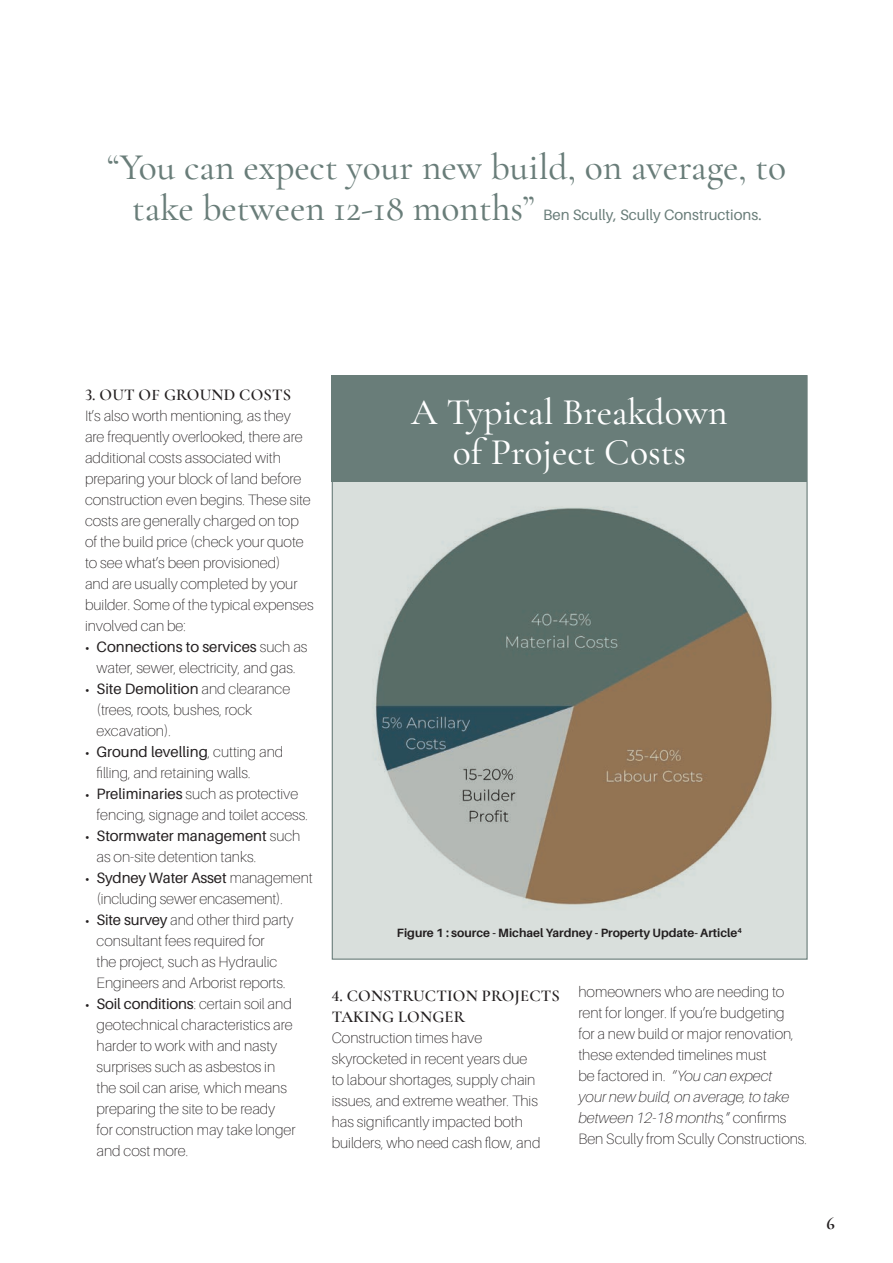
<style>
.page{position:relative;width:893px;height:1263px;background:#fff}
.page>*{position:absolute;margin:0;border:0;box-sizing:border-box;transform-origin:0 0}
.t1{font:500 37.5px/40.5px "Cormorant Garamond";color:#697d79}
.t2{font:500 37.5px/40.5px "Cormorant Garamond";color:#fff;text-align:center}
.t3{font:700 18px "Cormorant Garamond";color:#231f20}
.t4{font:600 16.5px/21px "Cormorant Garamond";letter-spacing:.01em;color:#231f20}
.t5{font:100 15px/21px "Aileron";color:#231f20}
.t6{font:15px "Aileron";color:#697d79}
.t7{font:700 12px "Aileron";color:#231f20}
.s1{font-family:"Cormorant Garamond";font-weight:300}
.s2{font-weight:400}
.s3{font-style:italic}
</style>
<div class="page">
<div style="left:332px;top:375px;width:476px;height:585px;background:#d9dfdc;border:1px solid #697d79"></div>
<img style="left:375px;top:508px;width:398px;height:397px">
<div style="left:332px;top:376px;width:475px;height:106px;background:#697d79"></div>
<h1 class="t1" style="left:132px;top:147px;width:656px;text-indent:-25px">“You can expect your new build, on average, to take between 12-18 months”</h1>
<p class="t6" style="left:543px;top:206px;width:220px">Ben Scully, Scully Constructions.</p>
<p class="t4" style="left:85px;top:384px;width:208px">3. OUT OF GROUND COSTS</p>
<p class="t5" style="left:85px;top:405px;width:230px">It’s also worth mentioning, as they are frequently overlooked, there are additional costs associated with preparing your block of land before construction even begins. These site costs are generally charged on top of the build price (check your quote to see what’s been provisioned)<br>and are usually completed by your builder. Some of the typical expenses involved can be:</p>
<p class="t5" style="left:85px;top:636px;width:224px;text-align:center"><span class="s1">•</span> <span class="s2">Connections to services</span> such as water, sewer, electricity, and gas.</p>
<p class="t5" style="left:97px;top:678px;width:195px;text-indent:-12px"><span class="s1">•</span> <span class="s2">Site Demolition</span> and clearance (trees, roots, bushes, rock excavation).</p>
<p class="t5" style="left:97px;top:741px;width:188px;text-indent:-12px"><span class="s1">•</span> <span class="s2">Ground levelling</span>, cutting and filling, and retaining walls.</p>
<p class="t5" style="left:97px;top:783px;width:213px;text-indent:-12px"><span class="s1">•</span> <span class="s2">Preliminaries</span> such as protective fencing, signage and toilet access.</p>
<p class="t5" style="left:97px;top:825px;width:205px;text-indent:-12px"><span class="s1">•</span> <span class="s2">Stormwater management</span> such as on-site detention tanks.</p>
<p class="t5" style="left:97px;top:867px;width:217px;text-indent:-12px"><span class="s1">•</span> <span class="s2">Sydney Water Asset</span> management (including sewer encasement).</p>
<p class="t5" style="left:97px;top:909px;width:199px;text-indent:-12px"><span class="s1">•</span> <span class="s2">Site survey</span> and other third party consultant fees required for<br>the project, such as Hydraulic<br>Engineers and Arborist reports.</p>
<p class="t5" style="left:97px;top:993px;width:200px;text-indent:-12px"><span class="s1">•</span> <span class="s2">Soil conditions</span>: certain soil and geotechnical characteristics are harder to work with and nasty surprises such as asbestos in the soil can arise, which means preparing the site to be ready<br>for construction may take longer and cost more.</p>
<p class="t4" style="left:332px;top:985px;width:230px">4. CONSTRUCTION PROJECTS<br>TAKING LONGER</p>
<h1 class="t2" style="left:411px;top:392px;width:318px">A Typical Breakdown of Project Costs</h1>
<p class="t7" style="left:397px;top:926px;width:346px">Figure 1 : source - Michael Yardney - Property Update- Article<sup>4</sup></p>
<p class="t5" style="left:578px;top:982px;width:230px">homeowners who are needing to rent for longer. If you’re budgeting<br>for a new build or major renovation, these extended timelines must<br>be factored in. <span class="s3">‘’You can expect<br>your new build, on average, to take between 12-18 months,”</span> confirms Ben Scully from Scully Constructions.</p>
<p class="t5" style="left:332px;top:1027px;width:210px">Construction times have skyrocketed in recent years due to labour shortages, supply chain issues, and extreme weather. This has significantly impacted both builders, who need cash flow, and</p>
<p class="t3" style="left:826px;top:1212px;width:10px">6</p>
</div>
